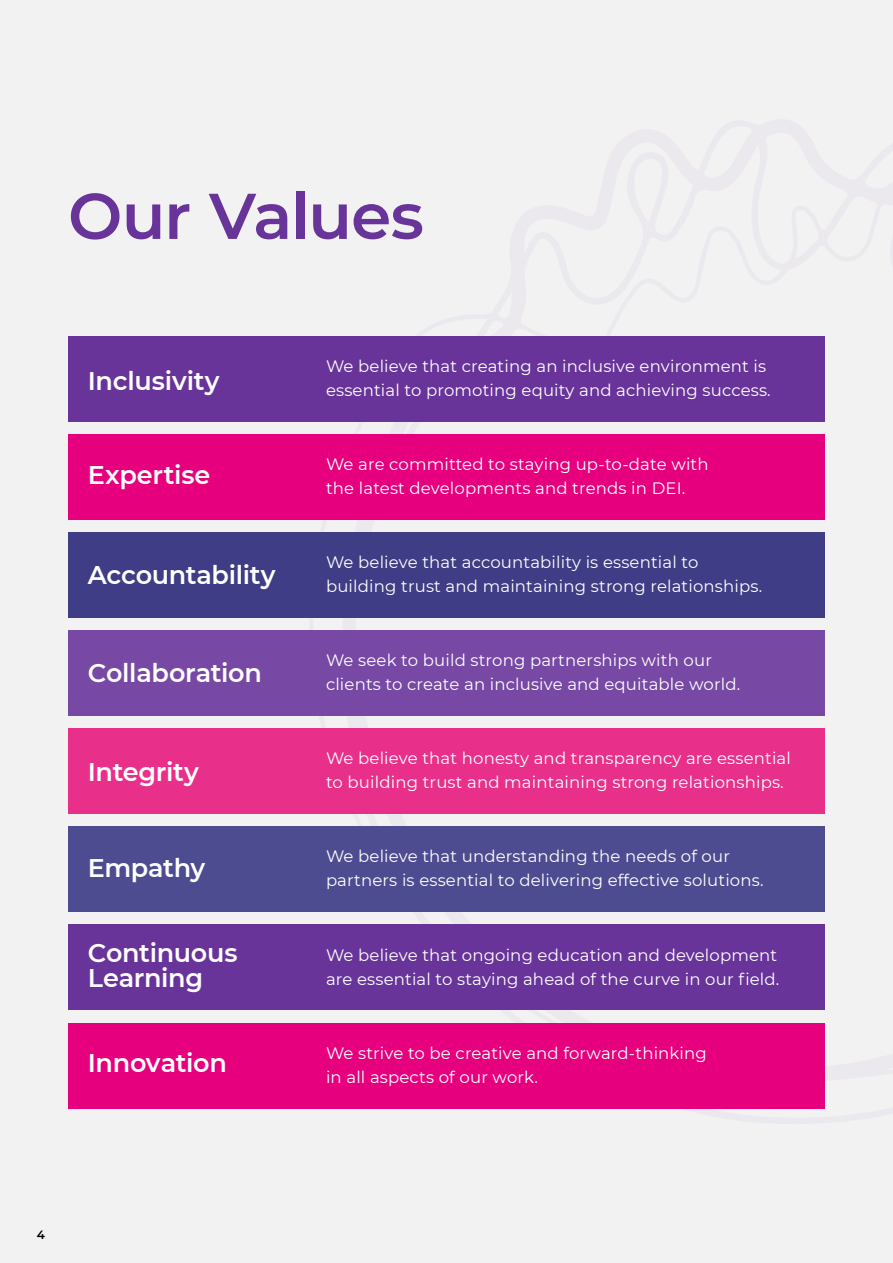
<style>
.page{position:relative;width:893px;height:1263px;background:#f2f2f2}
.page>*{position:absolute;margin:0;border:0;box-sizing:border-box;transform-origin:0 0}
.t1{font:600 64.5px "Montserrat";letter-spacing:-.02em;color:#68349a}
.t2{font:600 25.5px/25.5px "Montserrat";letter-spacing:-.01em;color:#fff}
.t3{font:16.5px/24px "Montserrat";letter-spacing:.01em;color:#fff}
.t4{font:600 12px "Montserrat";color:#000}
</style>
<div class="page">
<div style="left:68px;top:336px;width:757px;height:86px;background:#68349a"></div>
<div style="left:68px;top:434px;width:757px;height:85px;background:#e6007d"></div>
<div style="left:68px;top:532px;width:757px;height:86px;background:#3e3d85"></div>
<div style="left:68px;top:630px;width:757px;height:86px;background:#7748a4"></div>
<div style="left:68px;top:728px;width:757px;height:86px;background:#e8308a"></div>
<div style="left:68px;top:826px;width:757px;height:86px;background:#4e4c90"></div>
<div style="left:68px;top:924px;width:757px;height:86px;background:#68349a"></div>
<div style="left:68px;top:1023px;width:757px;height:85px;background:#e6007d"></div>
<h1 class="t1" style="left:68px;top:170px;width:357px">Our Values</h1>
<h2 class="t2" style="left:88px;top:367px;width:133px">Inclusivity</h2>
<h2 class="t2" style="left:88px;top:461px;width:124px">Expertise</h2>
<h2 class="t2" style="left:88px;top:561px;width:189px">Accountability</h2>
<h2 class="t2" style="left:88px;top:659px;width:176px">Collaboration</h2>
<h2 class="t2" style="left:88px;top:758px;width:113px">Integrity</h2>
<h2 class="t2" style="left:88px;top:854px;width:119px">Empathy</h2>
<h2 class="t2" style="left:88px;top:939px;width:151px">Continuous<br>Learning</h2>
<h2 class="t2" style="left:88px;top:1049px;width:141px">Innovation</h2>
<p class="t3" style="left:326px;top:353px;width:446px">We believe that creating an inclusive environment is essential to promoting equity and achieving success.</p>
<p class="t3" style="left:326px;top:451px;width:384px">We are committed to staying up-to-date with the latest developments and trends in DEI.</p>
<p class="t3" style="left:326px;top:549px;width:438px">We believe that accountability is essential to building trust and maintaining strong relationships.</p>
<p class="t3" style="left:326px;top:647px;width:416px">We seek to build strong partnerships with our clients to create an inclusive and equitable world.</p>
<p class="t3" style="left:326px;top:746px;width:466px">We believe that honesty and transparency are essential to building trust and maintaining strong relationships.</p>
<p class="t3" style="left:326px;top:844px;width:439px">We believe that understanding the needs of our partners is essential to delivering effective solutions.</p>
<p class="t3" style="left:326px;top:942px;width:455px">We believe that ongoing education and development are essential to staying ahead of the curve in our field.</p>
<p class="t3" style="left:326px;top:1040px;width:382px">We strive to be creative and forward-thinking in all aspects of our work.</p>
<p class="t4" style="left:37px;top:1226px;width:10px">4</p>
</div>
